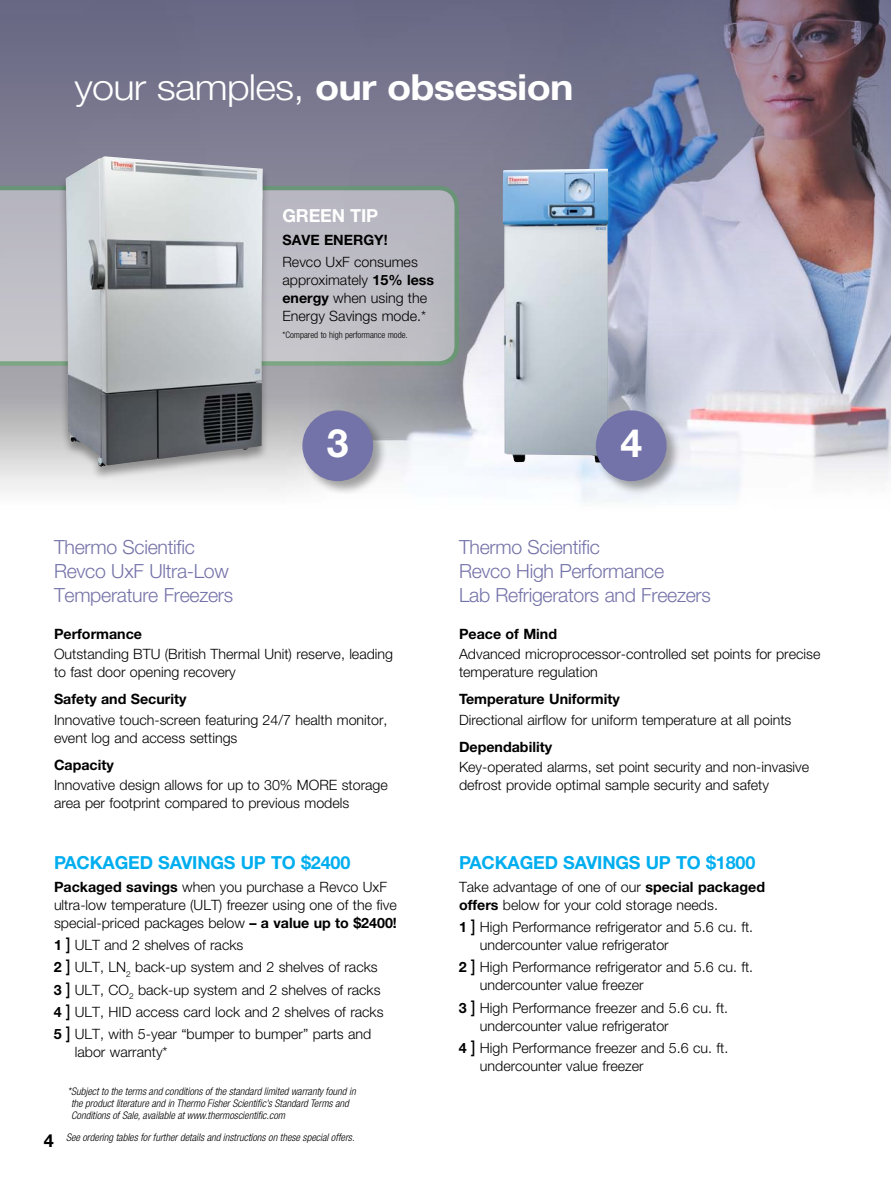
<style>
.page{position:relative;width:891px;height:1188px;background:#fff}
.page>*{position:absolute;margin:0;border:0;box-sizing:border-box;transform-origin:0 0}
.t1{font:700 39.15px "Helvetica Neue LT Std";color:#fff}
.t2{font:300 36px "Helvetica Neue LT Std";letter-spacing:-.02em;color:#fff;scale:1.1 1}
.t3{font:300 19.5px/24px "Helvetica Neue LT Std";letter-spacing:-.015em;color:#7473a9}
.t4{font:700 18px "Helvetica Neue LT Std";letter-spacing:-.01em;color:#00aeef}
.t5{font:700 18px "Helvetica Neue LT Std";letter-spacing:-.01em;color:#fff}
.t6{font:700 18px "Helvetica Neue LT Std";color:#000}
.t7{font:300 14.25px/18px "Helvetica Neue LT Std";color:#000}
.t8{font:700 14.25px "Helvetica Neue LT Std";color:#000}
.t9{font:italic 300 condensed 10.5px/12px "Helvetica Neue LT Std";color:#000}
.t10{font:300 condensed 9px "Helvetica Neue LT Std";color:#000}
.s1{font-weight:700}
.s2{font-weight:500;font-size:17.1px}
</style>
<div class="page">
<svg style="left:0;top:408px;width:891px;height:95px"></svg>
<img style="left:0;top:0;width:891px;height:408px">
<img style="left:503px;top:169px;width:105px;height:294px">
<div style="left:301px;top:409px;width:87px;height:87px;background:#000;opacity:.35"></div>
<div style="left:303px;top:411px;width:69px;height:69px;background:#7473a9;border-radius:50%"></div>
<div style="left:302px;top:410px;width:71px;height:71px;border:1px solid #7473a9;border-radius:50%"></div>
<div style="left:594px;top:409px;width:87px;height:87px;background:#000;opacity:.35"></div>
<div style="left:597px;top:411px;width:69px;height:69px;background:#7473a9;border-radius:50%"></div>
<div style="left:596px;top:410px;width:71px;height:71px;border:1px solid #7473a9;border-radius:50%"></div>
<svg style="left:0;top:186px;width:459px;height:180px"></svg>
<div style="left:58px;top:156px;width:213px;height:325px;background:#000;opacity:.35"></div>
<img style="left:66px;top:156px;width:197px;height:311px">
<h2 class="t2" style="left:75px;top:65px;width:455px">your samples, <span class="s1">our obsession</span></h2>
<p class="t5" style="left:282px;top:205px;width:97px">green tip</p>
<p class="t8" style="left:282px;top:231px;width:53px">SAVE ENER</p>
<p class="t8" style="left:363px;top:231px;width:26px">GY!</p>
<p class="t7" style="left:282px;top:253px;width:153px">Revco UxF consumes approximately <span class="s1">15% less energy</span> when using the<br>Energy Savings mode.*</p>
<p class="t10" style="left:282px;top:330px;width:127px">*Compared to high performance mode.</p>
<h1 class="t1" style="left:327px;top:419px;width:23px">3</h1>
<h1 class="t1" style="left:620px;top:419px;width:23px">4</h1>
<h3 class="t3" style="left:54px;top:535px;width:181px">Thermo Scientific<br>Revco UxF Ultra-Low<br>Temperature Freezers</h3>
<p class="t8" style="left:54px;top:625px;width:90px">Performance</p>
<p class="t7" style="left:54px;top:644px;width:341px">Outstanding BTU (British Thermal Unit) reserve, leading to fast door opening recovery</p>
<p class="t8" style="left:54px;top:691px;width:134px">Safety and Security</p>
<p class="t7" style="left:54px;top:710px;width:335px">Innovative touch-screen featuring 24/7 health monitor, event log and access settings</p>
<p class="t8" style="left:54px;top:756px;width:61px">Capacity</p>
<p class="t7" style="left:54px;top:776px;width:335px">Innovative design allows for up to 30% MORE storage area per footprint compared to previous models</p>
<p class="t4" style="left:54px;top:852px;width:298px">PACKAGED SAVIN GS up to $2400</p>
<p class="t7" style="left:54px;top:877px;width:344px"><span class="s1">Packaged savings</span> when you purchase a Revco UxF ultra-low temperature (ULT) freezer using one of the five special-priced packages below <span class="s1">– a value up to $2400!</span></p>
<p class="t7" style="left:54px;top:933px;width:331px;line-height:22.4px"><span class="s1">1</span> <span class="s2">]</span> ULT and 2 shelves of racks<br><span class="s1">2</span> <span class="s2">]</span> ULT, LN<sub>2</sub> back-up system and 2 shelves of racks <span class="s1">3</span> <span class="s2">]</span> ULT, CO<sub>2</sub> back-up system and 2 shelves of racks <span class="s1">4</span> <span class="s2">]</span> ULT, HID access card lock and 2 shelves of racks <span class="s1">5</span> <span class="s2">]</span> ULT, with 5-year “bumper to bumper” parts and</p>
<p class="t7" style="left:75px;top:1043px;width:94px">labor warranty*</p>
<p class="t6" style="left:44px;top:1129px;width:12px">4</p>
<p class="t9" style="left:71px;top:1086px;width:286px;text-indent:-4px">*Subject to the terms and conditions of the standard limited warranty found in the product literature and in Thermo Fisher Scientific’s Standard Terms and<br>Conditions of Sale, available at www.thermoscientific.com</p>
<p class="t9" style="left:66px;top:1132px;width:290px">See ordering tables for further details and instructions on these special offers.</p>
<h3 class="t3" style="left:459px;top:535px;width:253px">Thermo Scientific<br>Revco High Performance<br>Lab Refrigerators and Freezers</h3>
<p class="t8" style="left:459px;top:625px;width:100px">Peace of Mind</p>
<p class="t7" style="left:459px;top:644px;width:363px">Advanced microprocessor-controlled set points for precise temperature regulation</p>
<p class="t8" style="left:459px;top:691px;width:162px">Temperature Uniformity</p>
<p class="t7" style="left:459px;top:710px;width:334px">Directional airflow for uniform temperature at all points</p>
<p class="t8" style="left:459px;top:738px;width:95px">Dependability</p>
<p class="t7" style="left:459px;top:758px;width:352px">Key-operated alarms, set point security and non-invasive defrost provide optimal sample security and safety</p>
<p class="t4" style="left:459px;top:852px;width:298px">PACKAGED SAVIN GS up to $1800</p>
<p class="t7" style="left:459px;top:877px;width:308px">Take advantage of one of our <span class="s1">special packaged offers</span> below for your cold storage needs.</p>
<p class="t7" style="left:480px;top:918px;width:275px;text-indent:-21px"><span class="s1">1</span> <span class="s2">]</span> High Performance refrigerator and 5.6 cu. ft. undercounter value refrigerator</p>
<p class="t7" style="left:480px;top:958px;width:275px;text-indent:-21px"><span class="s1">2</span> <span class="s2">]</span> High Performance refrigerator and 5.6 cu. ft. undercounter value freezer</p>
<p class="t7" style="left:480px;top:998px;width:250px;text-indent:-21px"><span class="s1">3</span> <span class="s2">]</span> High Performance freezer and 5.6 cu. ft. undercounter value refrigerator</p>
<p class="t7" style="left:480px;top:1038px;width:250px;text-indent:-21px"><span class="s1">4</span> <span class="s2">]</span> High Performance freezer and 5.6 cu. ft. undercounter value freezer</p>
</div>
